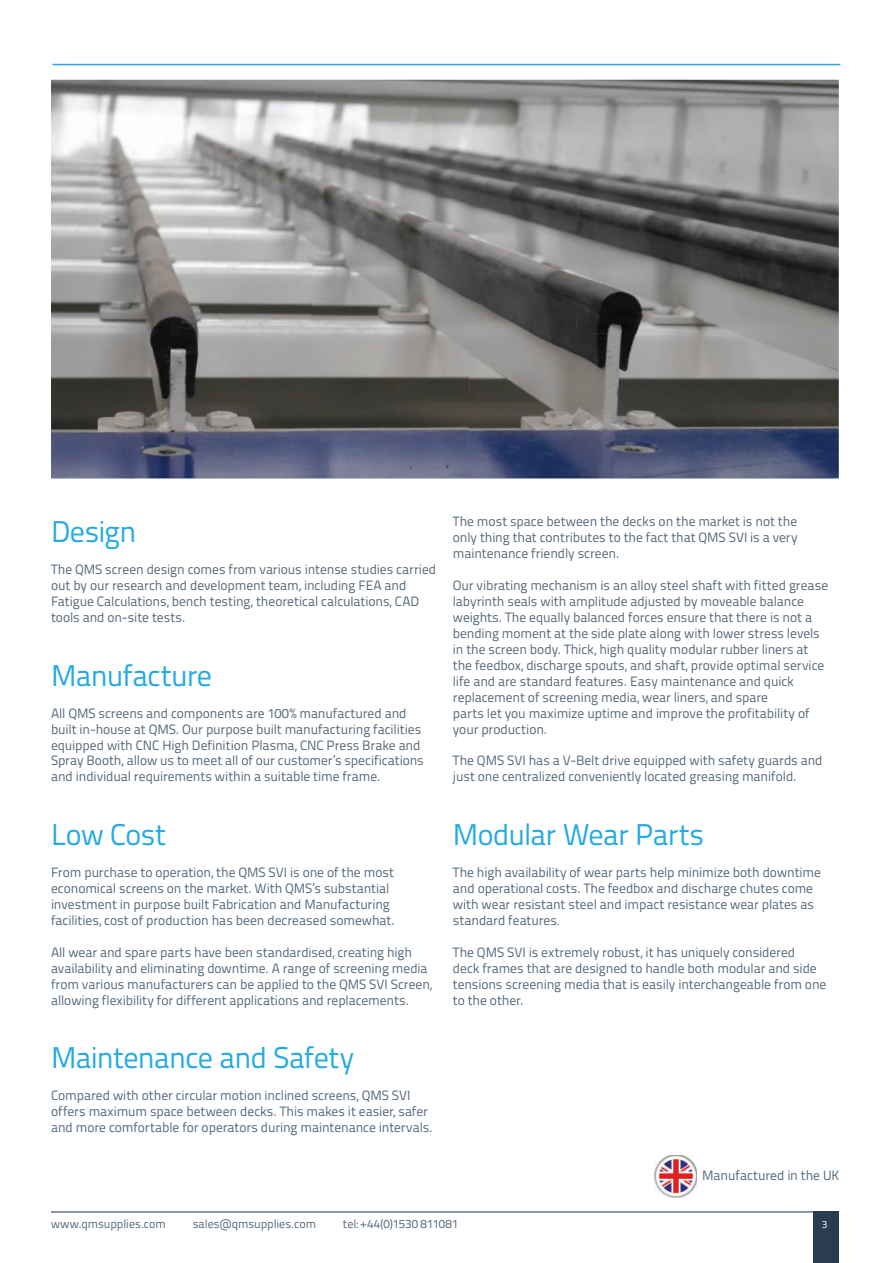
<style>
.page{position:relative;width:893px;height:1263px;background:#fff}
.page>*{position:absolute;margin:0;border:0;box-sizing:border-box;transform-origin:0 0}
.t1{font:30px "Titillium Text 22 L";letter-spacing:-.02em;color:#26aae1}
.t2{font:13.5px/15.9px "Titillium Text 22 L";letter-spacing:-.005em;color:#53687b}
.t3{font:12px "Titillium Text 22 L";color:#53687b}
.t4{font:10.5px "Titillium Text 22 L";color:#f1f9fd}
</style>
<div class="page">
<hr style="left:51px;top:1211px;width:788px;height:1px;background:#2a3d50">
<div style="left:813px;top:1212px;width:26px;height:51px;background:#2a3d50"></div>
<img style="left:51px;top:80px;width:260px;height:244px">
<img style="left:311px;top:80px;width:265px;height:251px">
<img style="left:576px;top:80px;width:263px;height:251px">
<img style="left:51px;top:324px;width:420px;height:154px">
<img style="left:468px;top:331px;width:371px;height:147px">
<hr style="left:53px;top:64px;width:787px;height:1px;background:#26aae1">
<img style="left:654px;top:1155px;width:43px;height:42px">
<h1 class="t1" style="left:51px;top:509px;width:87px">Design</h1>
<p class="t2" style="left:51px;top:561px;width:387px">The QMS screen design comes from various intense studies carried out by our research and development team, including FEA and Fatigue Calculations, bench testing, theoretical calculations, CAD tools and on-site tests.</p>
<h1 class="t1" style="left:51px;top:653px;width:163px">Manufacture</h1>
<p class="t2" style="left:51px;top:704px;width:374px">All QMS screens and components are 100% manufactured and built in-house at QMS. Our purpose built manufacturing facilities equipped with CNC High Definition Plasma, CNC Press Brake and Spray Booth, allow us to meet all of our customer’s specifications and individual requirements within a suitable time frame.</p>
<h1 class="t1" style="left:51px;top:812px;width:117px">Low Cost</h1>
<p class="t2" style="left:51px;top:864px;width:345px">From purchase to operation, the QMS SVI is one of the most economical screens on the market. With QMS’s substantial investment in purpose built Fabrication and Manufacturing facilities, cost of production has been decreased somewhat.</p>
<p class="t2" style="left:51px;top:943px;width:383px">All wear and spare parts have been standardised, creating high availability and eliminating downtime. A range of screening media from various manufacturers can be applied to the QMS SVI Screen, allowing flexibility for different applications and replacements.</p>
<h1 class="t1" style="left:51px;top:1036px;width:305px">Maintenance and Safety</h1>
<p class="t2" style="left:51px;top:1087px;width:383px">Compared with other circular motion inclined screens, QMS SVI offers maximum space between decks. This makes it easier, safer and more comfortable for operators during maintenance intervals.</p>
<p class="t2" style="left:453px;top:513px;width:346px;text-align:justify">The most space between the decks on the market is not the only thing that contributes to the fact that QMS SVI is a very maintenance friendly screen.</p>
<p class="t2" style="left:453px;top:577px;width:377px">Our vibrating mechanism is an alloy steel shaft with fitted grease labyrinth seals with amplitude adjusted by moveable balance weights. The equally balanced forces ensure that there is not a bending moment at the side plate along with lower stress levels in the screen body. Thick, high quality modular rubber liners at the feedbox, discharge spouts, and shaft, provide optimal service life and are standard features. Easy maintenance and quick replacement of screening media, wear liners, and spare<br>parts let you maximize uptime and improve the profitability of your production.</p>
<p class="t2" style="left:453px;top:752px;width:371px">The QMS SVI has a V-Belt drive equipped with safety guards and just one centralized conveniently located greasing manifold.</p>
<h1 class="t1" style="left:453px;top:812px;width:253px">Modular Wear Parts</h1>
<p class="t2" style="left:453px;top:864px;width:370px">The high availability of wear parts help minimize both downtime and operational costs. The feedbox and discharge chutes come with wear resistant steel and impact resistance wear plates as standard features.</p>
<p class="t2" style="left:453px;top:943px;width:375px">The QMS SVI is extremely robust, it has uniquely considered<br>deck frames that are designed to handle both modular and side tensions screening media that is easily interchangeable from one to the other.</p>
<p class="t2" style="left:702px;top:1167px;width:139px">Manufactured in the UK</p>
<p class="t3" style="left:51px;top:1215px;width:116px">www.qmsupplies.com</p>
<p class="t3" style="left:193px;top:1215px;width:125px">sales@qmsupplies.com</p>
<p class="t3" style="left:343px;top:1215px;width:117px">tel: +44(0)1530 811081</p>
<p class="t4" style="left:822px;top:1216px;width:7px">3</p>
</div>
